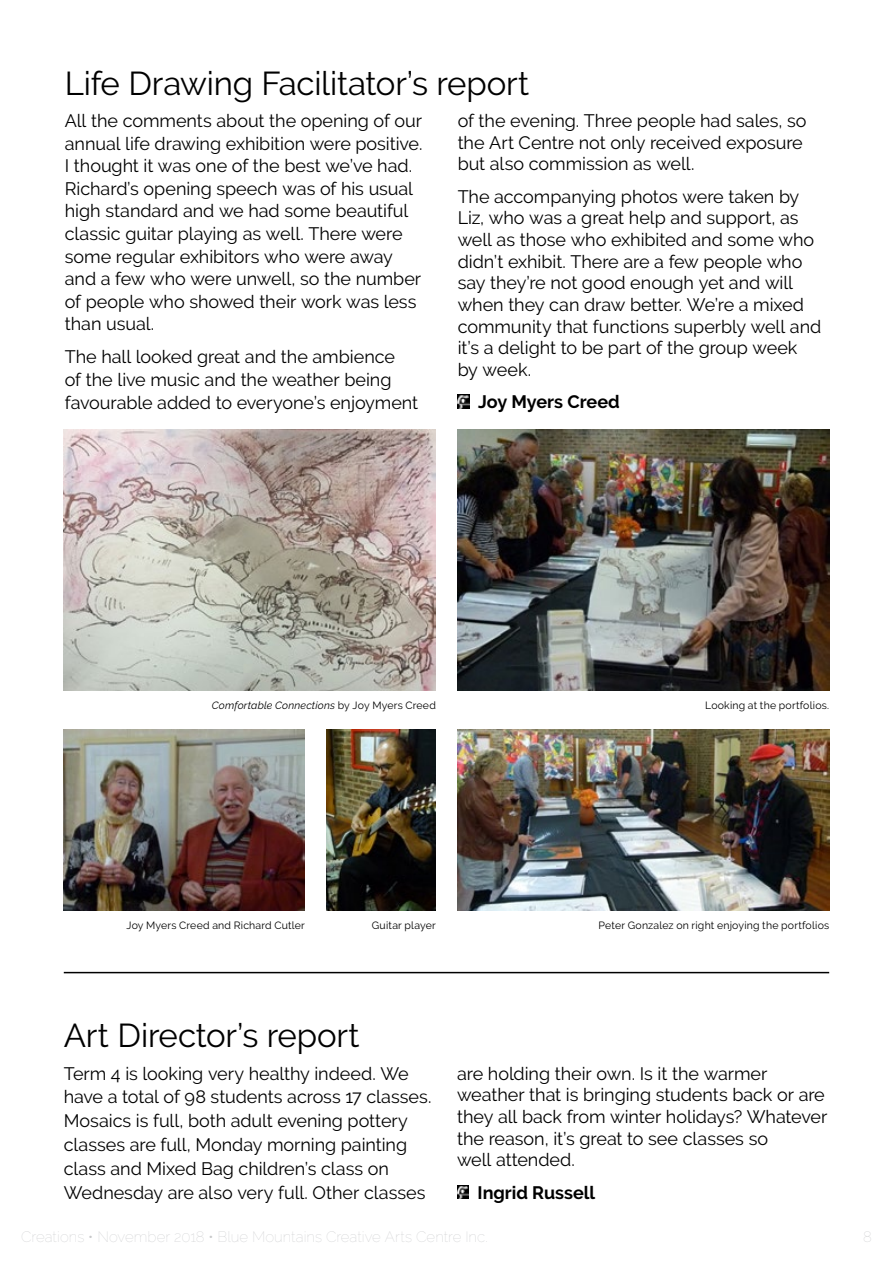
<style>
.page{position:relative;width:893px;height:1263px;background:#fff}
.page>*{position:absolute;margin:0;border:0;box-sizing:border-box;transform-origin:0 0}
.t1{font:33px "Raleway";letter-spacing:-.005em;color:#000}
.t2{font:18px/22.5px "Raleway";letter-spacing:-.005em;color:#000}
.t3{font:700 18px "Raleway";color:#000}
.t4{font:100 15px "Raleway";color:#c7c8ca}
.t5{font:10.5px "Raleway";letter-spacing:.02em;color:#000}
.t6{font:italic 10.5px "Raleway";letter-spacing:.02em;color:#000}
.s1{font-style:normal}
</style>
<div class="page">
<img style="left:457px;top:1185px;width:12px;height:14px">
<svg style="left:458px;top:395px;width:11px;height:13px"></svg>
<img style="left:64px;top:430px;width:372px;height:260px">
<img style="left:457px;top:430px;width:372px;height:260px">
<img style="left:457px;top:730px;width:372px;height:181px">
<img style="left:64px;top:730px;width:241px;height:181px">
<img style="left:326px;top:730px;width:110px;height:181px">
<hr style="left:64px;top:972px;width:765px;height:1px;background:#000">
<h1 class="t1" style="left:65px;top:64px;width:466px">Life Drawing Facilitator’s report</h1>
<p class="t2" style="left:65px;top:109px;width:359px">All the comments about the opening of our annual life drawing exhibition were positive.<br>I thought it was one of the best we’ve had.<br>Richard’s opening speech was of his usual high standard and we had some beautiful classic guitar playing as well. There were some regular exhibitors who were away and a few who were unwell, so the number of people who showed their work was less than usual.</p>
<p class="t2" style="left:65px;top:346px;width:355px">The hall looked great and the ambience<br>of the live music and the weather being favourable added to everyone’s enjoyment</p>
<p class="t2" style="left:458px;top:110px;width:350px;line-height:21.6px">of the evening. Three people had sales, so the Art Centre not only received exposure but also commission as well.</p>
<p class="t2" style="left:458px;top:185px;width:365px;line-height:21.6px">The accompanying photos were taken by Liz, who was a great help and support, as well as those who exhibited and some who didn’t exhibit. There are a few people who say they’re not good enough yet and will when they can draw better. We’re a mixed community that functions superbly well and it’s a delight to be part of the group week by week.</p>
<p class="t3" style="left:478px;top:391px;width:143px">Joy Myers Creed</p>
<p class="t6" style="left:212px;top:699px;width:226px">Comfortable Connections <span class="s1">by Joy Myers Creed</span></p>
<p class="t5" style="left:705px;top:699px;width:126px">Looking at the portfolios.</p>
<p class="t5" style="left:126px;top:919px;width:180px">Joy Myers Creed and Richard Cutler</p>
<p class="t5" style="left:372px;top:919px;width:66px">Guitar player</p>
<p class="t5" style="left:598px;top:919px;width:232px">Peter Gonzalez on right enjoying the portfolios</p>
<h1 class="t1" style="left:64px;top:1016px;width:297px">Art Director’s report</h1>
<p class="t2" style="left:64px;top:1061px;width:369px;line-height:23.9px">Term 4 is looking very healthy indeed. We have a total of 98 students across 17 classes.<br>Mosaics is full, both adult evening pottery classes are full, Monday morning painting class and Mixed Bag children’s class on Wednesday are also very full. Other classes</p>
<p class="t2" style="left:457px;top:1062px;width:372px;line-height:21.8px">are holding their own. Is it the warmer weather that is bringing students back or are they all back from winter holidays? Whatever the reason, it’s great to see classes so<br>well attended.</p>
<p class="t3" style="left:478px;top:1182px;width:119px">Ingrid Russell</p>
<p class="t4" style="left:863px;top:1227px;width:10px">8</p>
</div>
